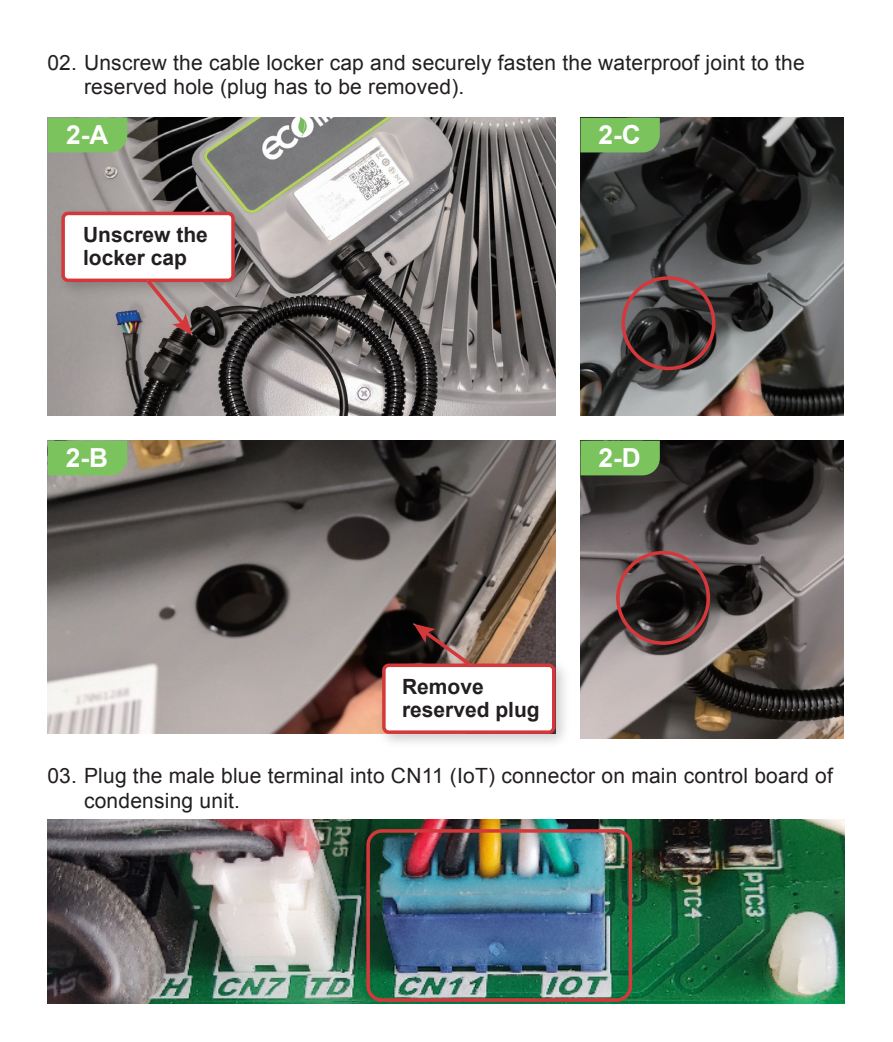
<style>
.page{position:relative;width:893px;height:1042px;background:#fff}
.page>*{position:absolute;margin:0;border:0;box-sizing:border-box;transform-origin:0 0}
.t1{font:700 26.25px "Arial";color:#fff}
.t2{font:21px/24.5px "Arial";letter-spacing:.01em;color:#231f20}
.t3{font:700 21px/22.4px "Arial";color:#231f20}
</style>
<div class="page">
<img style="left:580px;top:118px;width:263px;height:298px">
<img style="left:48px;top:118px;width:507px;height:298px">
<div style="left:580px;top:118px;width:80px;height:34px;background:#7bc35c"></div>
<div style="left:48px;top:118px;width:79px;height:34px;background:#7bc35c"></div>
<img style="left:51px;top:201px;width:204px;height:101px">
<div style="left:63px;top:213px;width:170px;height:67px;background:#fff;border-radius:5px"></div>
<div style="left:61px;top:212px;width:174px;height:70px;border:4px solid #d5383b;border-radius:5px"></div>
<div style="left:622px;top:276px;width:93px;height:94px;border:4px solid #d5383b;border-radius:50%"></div>
<svg style="left:143px;top:277px;width:49px;height:58px;background:#ad8d8d"></svg>
<img style="left:580px;top:441px;width:263px;height:298px">
<img style="left:48px;top:441px;width:507px;height:292px">
<div style="left:580px;top:441px;width:80px;height:34px;background:#7bc35c"></div>
<div style="left:48px;top:441px;width:79px;height:34px;background:#7bc35c"></div>
<img style="left:48px;top:820px;width:796px;height:184px">
<img style="left:372px;top:653px;width:193px;height:90px">
<div style="left:384px;top:665px;width:170px;height:67px;background:#fff;border-radius:5px"></div>
<div style="left:382px;top:663px;width:173px;height:71px;border:4px solid #d5383b;border-radius:5px"></div>
<svg style="left:414px;top:624px;width:61px;height:44px;background:#78524e"></svg>
<div style="left:616px;top:551px;width:94px;height:94px;border:4px solid #d5383b;border-radius:50%"></div>
<div style="left:366px;top:829px;width:266px;height:173px;border:4px solid #d5383b;border-radius:14px"></div>
<p class="t2" style="left:84px;top:50px;width:722px;text-indent:-37px">02. Unscrew the cable locker cap and securely fasten the waterproof joint to the reserved hole (plug has to be removed).</p>
<p class="t1" style="left:66px;top:118px;width:44px">2-A</p>
<p class="t1" style="left:598px;top:118px;width:44px">2-C</p>
<p class="t3" style="left:83px;top:224px;width:126px">Unscrew the locker cap</p>
<p class="t1" style="left:66px;top:441px;width:44px">2-B</p>
<p class="t1" style="left:598px;top:441px;width:44px">2-D</p>
<p class="t3" style="left:402px;top:676px;width:139px">Remove reserved plug</p>
<p class="t2" style="left:84px;top:764px;width:750px;text-indent:-37px">03. Plug the male blue terminal into CN11 (IoT) connector on main control board of condensing unit.</p>
</div>
